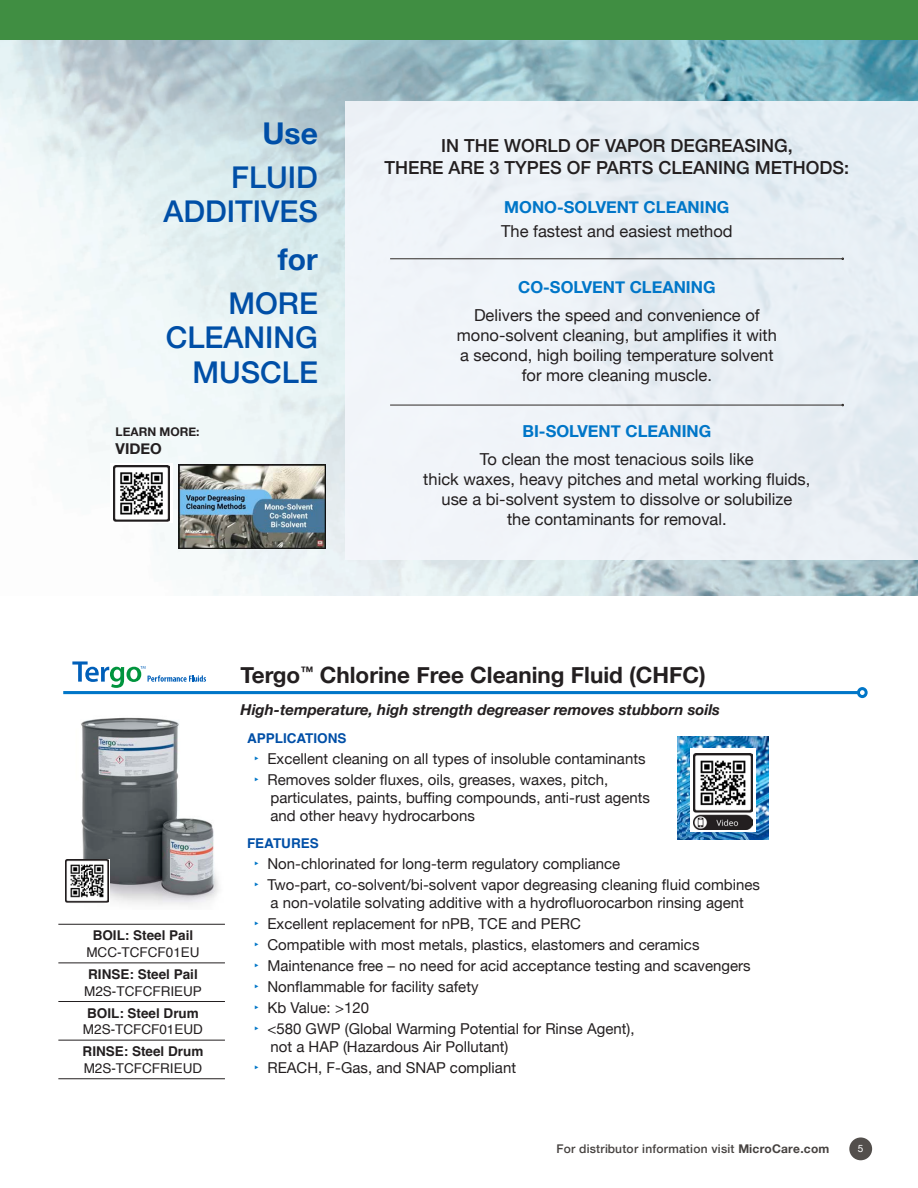
<style>
.page{position:relative;width:918px;height:1188px;background:#fff}
.page>*{position:absolute;margin:0;border:0;box-sizing:border-box;transform-origin:0 0}
.t1{font:500 30px/34.5px "Helvetica Neue";color:#004fa7;text-align:right}
.t2{font:700 30px "Helvetica Neue";color:#004fa7}
.t3{font:700 22.5px "Helvetica Neue";color:#231f20}
.t4{font:500 18px/21.6px "Helvetica Neue";color:#231f20;text-align:center}
.t5{font:16.5px/19.8px "Helvetica Neue";color:#231f20;text-align:center}
.t6{font:700 16.5px "Helvetica Neue";color:#0076c8}
.t7{font:15px/18px "Helvetica Neue";color:#231f20}
.t8{font:italic 700 15px "Helvetica Neue";color:#231f20}
.t9{font:700 15px "Helvetica Neue";color:#231f20}
.t10{font:700 13.5px "Helvetica";color:#231f20}
.t11{font:13.5px "Helvetica";color:#231f20}
.t12{font:700 13.5px "Helvetica";color:#004fa7}
.t13{font:500 12px "Helvetica Neue";letter-spacing:.02em;color:#464240}
.t14{font:700 12px "Helvetica Neue";color:#231f20}
.t15{font:10.05px "Helvetica Neue";color:#fff}
.s1{color:#0076c8}
.s2{font-weight:700}
</style>
<div class="page">
<div style="left:849px;top:1137px;width:23px;height:23px;background:#534f4c;border-radius:50%"></div>
<img style="left:1px;top:39px;width:917px;height:557px">
<div style="left:345px;top:101px;width:573px;height:459px;background:#ecf1f7"></div>
<img style="left:81px;top:717px;width:138px;height:188px">
<hr style="left:58px;top:924px;width:167px;height:1px;background:#231f20">
<hr style="left:58px;top:963px;width:167px;height:1px;background:#231f20">
<hr style="left:58px;top:1001px;width:167px;height:1px;background:#231f20">
<hr style="left:58px;top:1040px;width:167px;height:1px;background:#231f20">
<hr style="left:58px;top:1079px;width:167px;height:1px;background:#231f20">
<svg style="left:63px;top:661px;width:805px;height:37px"></svg>
<img style="left:677px;top:737px;width:92px;height:103px">
<svg style="left:690px;top:748px;width:66px;height:84px"></svg>
<img style="left:694px;top:753px;width:58px;height:76px">
<svg style="left:65px;top:859px;width:45px;height:44px"></svg>
<img style="left:66px;top:860px;width:42px;height:43px">
<img style="left:178px;top:464px;width:148px;height:85px">
<svg style="left:110px;top:463px;width:63px;height:59px"></svg>
<img style="left:114px;top:466px;width:55px;height:56px">
<div style="left:0;top:0;width:918px;height:39px;background:#408e42"></div>
<hr style="left:390px;top:259px;width:452px;height:1px;background:#2e2926">
<hr style="left:390px;top:405px;width:452px;height:1px;background:#2e2926">
<p class="t2" style="left:262px;top:110px;width:57px">Use</p>
<p class="t1" style="left:164px;top:158px;width:156px">FLUID<br>ADDITIVES</p>
<p class="t2" style="left:278px;top:236px;width:41px">for</p>
<p class="t1" style="left:166px;top:284px;width:154px">MORE<br>CLEANING<br>MUSCLE</p>
<p class="t14" style="left:116px;top:422px;width:85px">LEARN MORE:</p>
<p class="t9" style="left:116px;top:437px;width:48px">VIDEO</p>
<p class="t4" style="left:384px;top:133px;width:466px">IN THE WORLD OF VAPOR DEGREASING,<br>THERE ARE 3 TYPES OF PARTS CLEANING METHODS:</p>
<p class="t6" style="left:504px;top:194px;width:227px">MONO-SOLVENT CLEANING</p>
<p class="t5" style="left:501px;top:222px;width:233px">The fastest and easiest method</p>
<p class="t6" style="left:518px;top:274px;width:199px">CO-SOLVENT CLEANING</p>
<p class="t5" style="left:457px;top:307px;width:321px">Delivers the speed and convenience of mono-solvent cleaning, but amplifies it with a second, high boiling temperature solvent for more cleaning muscle.</p>
<p class="t6" style="left:522px;top:418px;width:190px">BI-SOLVENT CLEANING</p>
<p class="t5" style="left:423px;top:450px;width:389px">To clean the most tenacious soils like<br>thick waxes, heavy pitches and metal working fluids, use a bi-solvent system to dissolve or solubilize<br>the contaminants for removal.</p>
<p class="t10" style="left:93px;top:927px;width:102px">BOIL: Steel Pail</p>
<p class="t11" style="left:86px;top:942px;width:115px">MCC-TCFCF01EU</p>
<p class="t10" style="left:88px;top:966px;width:111px">RINSE: Steel Pail</p>
<p class="t11" style="left:84px;top:980px;width:119px">M2S-TCFCFRIEUP</p>
<p class="t10" style="left:87px;top:1005px;width:113px">BOIL: Steel Drum</p>
<p class="t11" style="left:83px;top:1019px;width:122px">M2S-TCFCF01EUD</p>
<p class="t10" style="left:83px;top:1043px;width:122px">RINSE: Steel Drum</p>
<p class="t11" style="left:84px;top:1058px;width:120px">M2S-TCFCFRIEUD</p>
<p class="t3" style="left:241px;top:657px;width:467px">Tergo<sup>™</sup> Chlorine Free Cleaning Fluid (CHFC)</p>
<p class="t8" style="left:241px;top:698px;width:481px">High-temperature, high strength degreaser removes stubborn soils</p>
<p class="t12" style="left:247px;top:730px;width:101px">APPLICATIONS</p>
<p class="t7" style="left:254px;top:751px;width:393px"><span class="s1">‣</span> Excellent cleaning on all types of insoluble contaminants</p>
<p class="t7" style="left:271px;top:772px;width:381px;text-indent:-17px"><span class="s1">‣</span> Removes solder fluxes, oils, greases, waxes, pitch, particulates, paints, buffing compounds, anti-rust agents and other heavy hydrocarbons</p>
<p class="t12" style="left:247px;top:835px;width:73px">FEATURES</p>
<p class="t7" style="left:254px;top:856px;width:368px"><span class="s1">‣</span> Non-chlorinated for long-term regulatory compliance</p>
<p class="t7" style="left:254px;top:877px;width:508px;text-align:center"><span class="s1">‣</span> Two-part, co-solvent/bi-solvent vapor degreasing cleaning fluid combines a non-volatile solvating additive with a hydrofluorocarbon rinsing agent</p>
<p class="t7" style="left:254px;top:916px;width:329px"><span class="s1">‣</span> Excellent replacement for nPB, TCE and PERC</p>
<p class="t7" style="left:254px;top:937px;width:447px"><span class="s1">‣</span> Compatible with most metals, plastics, elastomers and ceramics</p>
<p class="t7" style="left:254px;top:958px;width:498px"><span class="s1">‣</span> Maintenance free – no need for acid acceptance testing and scavengers</p>
<p class="t7" style="left:254px;top:979px;width:226px"><span class="s1">‣</span> Nonflammable for facility safety</p>
<p class="t7" style="left:254px;top:1000px;width:117px"><span class="s1">‣</span> Kb Value: &gt;120</p>
<p class="t7" style="left:271px;top:1021px;width:366px;text-indent:-17px"><span class="s1">‣</span> &lt;580 GWP (Global Warming Potential for Rinse Agent), not a HAP (Hazardous Air Pollutant)</p>
<p class="t7" style="left:254px;top:1060px;width:264px"><span class="s1">‣</span> REACH, F-Gas, and SNAP compliant</p>
<p class="t13" style="left:556px;top:1139px;width:275px">For distributor information visit <span class="s2">MicroCare.com</span></p>
<p class="t15" style="left:858px;top:1142px;width:7px">5</p>
</div>
